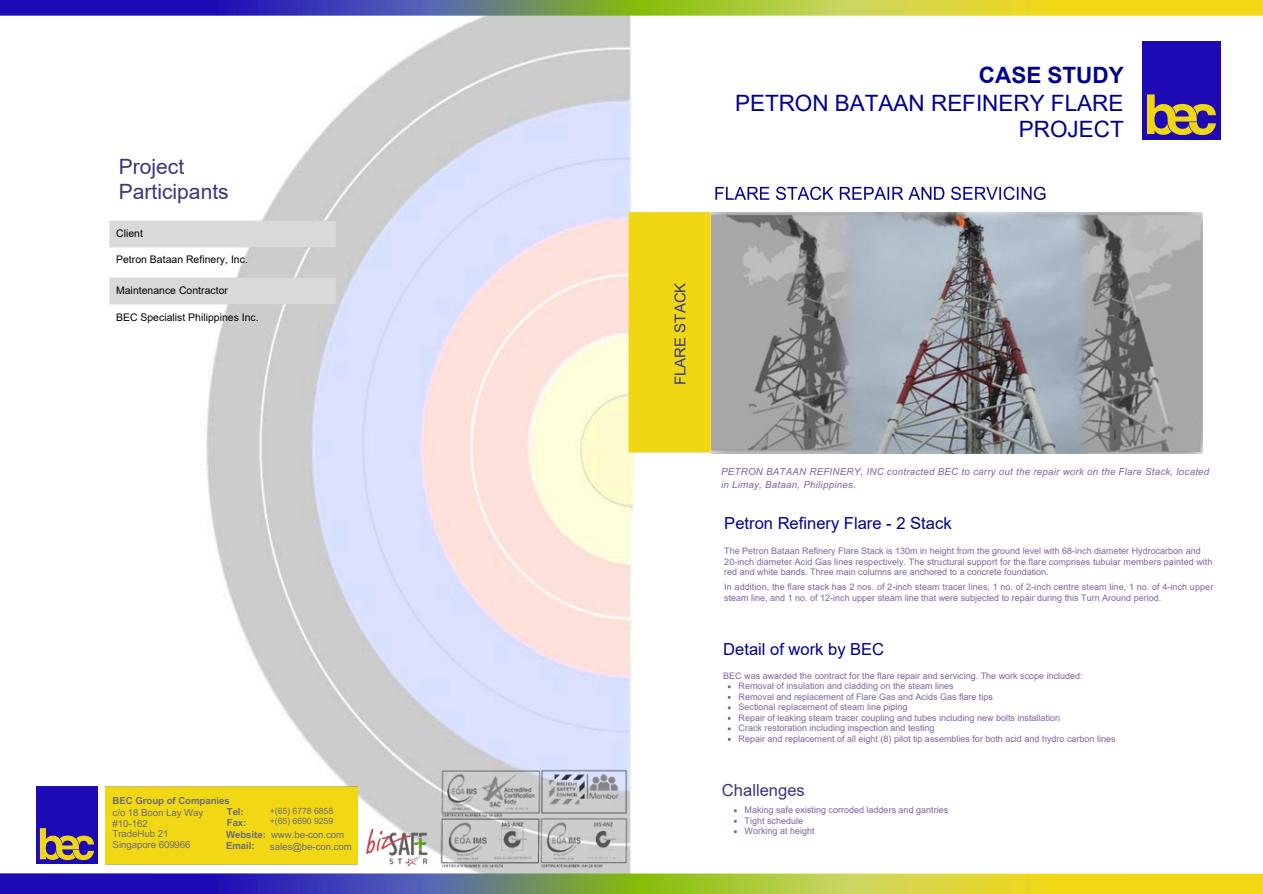
<style>
.page{position:relative;width:1263px;height:894px;background:#fff}
.page>*{position:absolute;margin:0;border:0;box-sizing:border-box;transform-origin:0 0}
.t1{font:22.5px/28.2px "Arial";color:#000090;text-align:right}
.t2{font:21px/25.8px "Arial";color:#38377f}
.t3{font:16.5px "Arial";color:#000090}
.t4{font:16.5px "Arial";color:#38377f}
.t5{font:15px "Arial";color:#38377f}
.t6{font:10.5px "Arial";color:#000}
.t7{font:italic 9.75px/12.1px "Arial MT Pro";letter-spacing:.025em;color:#8064a2}
.t8{font:9.6px/10.9px "Arial MT Pro";letter-spacing:-.005em;color:#6d6e70}
.t9{font:700 9.6px/10.9px "Arial MT Pro";letter-spacing:-.005em;color:#6d6e70}
.t10{font:9px "Arial";color:#8064a2}
.t11{font:8.7px "Arial MT Pro";letter-spacing:-.005em;color:#6d6e70}
.s1{font-weight:700}
</style>
<div class="page">
<img style="left:201px;top:16px;width:433px;height:857px">
<div style="left:105px;top:786px;width:252px;height:78px;background:#f2d715"></div>
<img style="left:36px;top:786px;width:62px;height:77px">
<img style="left:1053px;top:212px;width:150px;height:241px">
<img style="left:109px;top:213px;width:236px;height:42px">
<img style="left:109px;top:270px;width:236px;height:41px">
<img style="left:364px;top:822px;width:66px;height:46px">
<img style="left:622px;top:179px;width:431px;height:280px">
<img style="left:440px;top:768px;width:190px;height:102px">
<img style="left:1142px;top:41px;width:79px;height:98px">
<svg style="left:0;top:0;width:1263px;height:16px;background:#8b8d67"></svg>
<svg style="left:0;top:873px;width:1263px;height:20px;background:#8b8d68"></svg>
<h4 class="t2" style="left:119px;top:153px;width:111px">Project<br>Participants</h4>
<p class="t6" style="left:116px;top:227px;width:28px">Client</p>
<p class="t6" style="left:116px;top:253px;width:133px">Petron Bataan Refinery, Inc.</p>
<p class="t6" style="left:116px;top:284px;width:113px">Maintenance Contractor</p>
<p class="t6" style="left:116px;top:311px;width:144px">BEC Specialist Philippines Inc.</p>
<p class="t9" style="left:113px;top:796px;width:119px">BEC Group of Companies</p>
<p class="t8" style="left:113px;top:807px;width:92px">c/o 18 Boon Lay Way #10-162<br>TradeHub 21<br>Singapore 609966</p>
<p class="t9" style="left:227px;top:806px;width:21px">Tel:<br>Fax:</p>
<p class="t11" style="left:270px;top:807px;width:65px">+(65) 6778 6858</p>
<p class="t11" style="left:270px;top:817px;width:65px">+(65) 6690 9259</p>
<p class="t8" style="left:226px;top:830px;width:120px"><span class="s1">Website:</span> www.be-con.com</p>
<p class="t9" style="left:226px;top:841px;width:30px">Email:</p>
<p class="t8" style="left:270px;top:841px;width:83px">sales@be-con.com</p>
<p class="t1" style="left:735px;top:61px;width:390px"><span class="s1">CASE STUDY<br></span>PETRON BATAAN REFINERY FLARE</p>
<p class="t1" style="left:1019px;top:115px;width:106px">PROJECT</p>
<p class="t5" style="left:672px;top:385px;width:104px;rotate:-90deg">FLARE STACK</p>
<p class="t7" style="left:721px;top:467px;width:490px">PETRON BATAAN REFINERY, INC contracted BEC to carry out the repair work on the Flare Stack, located in Limay, Bataan, Philippines.</p>
<h6 class="t3" style="left:724px;top:513px;width:229px">Petron Refinery Flare - 2 Stack</h6>
<h6 class="t10" style="left:724px;top:546px;width:478px">The Petron Bataan Refinery Flare Stack is 130m in height from the ground level with 68-inch diameter Hydrocarbon and</h6>
<p class="t10" style="left:724px;top:556px;width:490px">20-inch diameter Acid Gas lines respectively. The structural support for the flare comprises tubular members painted with</p>
<h6 class="t10" style="left:724px;top:567px;width:326px">red and white bands. Three main columns are anchored to a concrete foundation.</h6>
<p class="t10" style="left:724px;top:582px;width:491px">In addition, the flare stack has 2 nos. of 2-inch steam tracer lines, 1 no. of 2-inch centre steam line, 1 no. of 4-inch upper</p>
<p class="t10" style="left:724px;top:592px;width:438px">steam line, and 1 no. of 12-inch upper steam line that were subjected to repair during this Turn Around period.</p>
<h1 class="t3" style="left:723px;top:639px;width:163px">Detail of work by BEC</h1>
<h2 class="t10" style="left:723px;top:670px;width:361px">BEC was awarded the contract for the flare repair and servicing. The work scope included:</h2>
<p class="t10" style="left:738px;top:680px;width:216px">Removal of insulation and cladding on the steam lines</p>
<h3 class="t10" style="left:738px;top:691px;width:256px">Removal and replacement of Flare Gas and Acids Gas flare tips</h3>
<p class="t10" style="left:738px;top:701px;width:170px">Sectional replacement of steam line piping</p>
<p class="t10" style="left:738px;top:712px;width:323px">Repair of leaking steam tracer coupling and tubes including new bolts installation</p>
<h6 class="t10" style="left:738px;top:722px;width:197px">Crack restoration including inspection and testing</h6>
<h6 class="t10" style="left:738px;top:733px;width:378px">Repair and replacement of all eight (8) pilot tip assemblies for both acid and hydro carbon lines</h6>
<p class="t4" style="left:722px;top:780px;width:84px">Challenges</p>
<p class="t10" style="left:745px;top:804px;width:205px">Making safe existing corroded ladders and gantries</p>
<h4 class="t10" style="left:745px;top:815px;width:60px">Tight schedule</h4>
<p class="t10" style="left:745px;top:825px;width:71px">Working at height</p>
</div>
